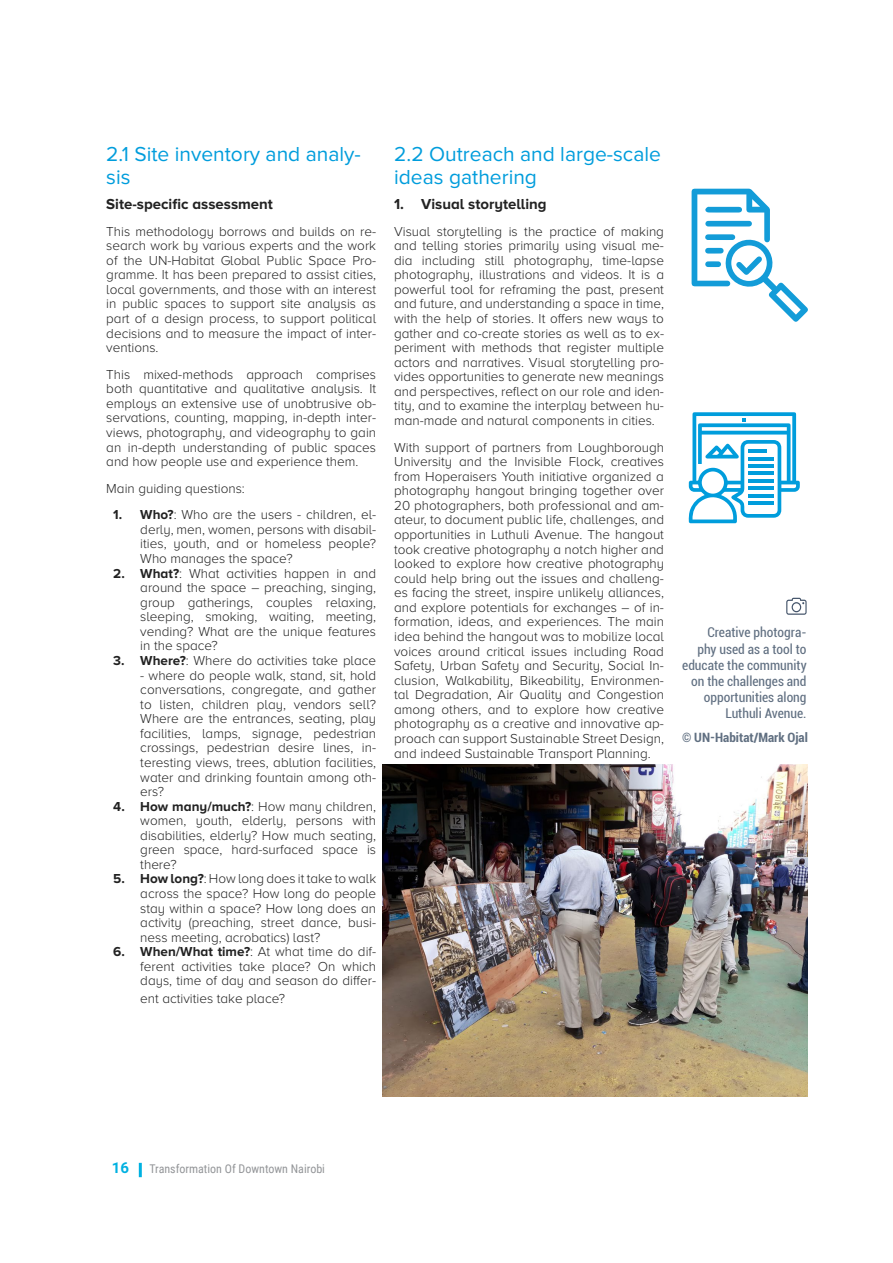
<style>
.page{position:relative;width:893px;height:1263px;background:#fff}
.page>*{position:absolute;margin:0;border:0;box-sizing:border-box;transform-origin:0 0}
.t1{font:21px/22.6px "Proxima Nova";color:#009ddc}
.t2{font:700 15px "Proxima Nova A";color:#222}
.t3{font:700 15px "Roboto";color:#00b1e1}
.t4{font:300 13.5px/14.5px "Proxima Nova A";color:#222;text-align:justify}
.t5{font:condensed 13.5px/16.2px "Roboto";color:#606f81;text-align:right}
.t6{font:700 condensed 13.5px "Roboto";color:#606f81}
.t7{font:12px "Roboto Condensed";color:#939598}
.s1{font-weight:700}
</style>
<div class="page">
<hr style="left:139px;top:1163px;width:3px;height:14px;background:#00b1e1">
<img style="left:383px;top:764px;width:425px;height:333px">
<svg style="left:786px;top:598px;width:21px;height:17px"></svg>
<svg style="left:689px;top:412px;width:111px;height:111px"></svg>
<hr style="left:748px;top:457px;width:26px;height:3px;background:#009ddc">
<hr style="left:748px;top:464px;width:26px;height:4px;background:#009ddc">
<hr style="left:748px;top:471px;width:26px;height:4px;background:#009ddc">
<hr style="left:748px;top:479px;width:26px;height:3px;background:#009ddc">
<hr style="left:748px;top:486px;width:26px;height:4px;background:#009ddc">
<hr style="left:748px;top:494px;width:26px;height:3px;background:#009ddc">
<hr style="left:748px;top:501px;width:26px;height:4px;background:#009ddc">
<hr style="left:748px;top:449px;width:18px;height:4px;background:#009ddc">
<svg style="left:692px;top:189px;width:116px;height:133px"></svg>
<h1 class="t1" style="left:106px;top:143px;width:256px">2.1 Site inventory and analy&shy;sis</h1>
<p class="t2" style="left:106px;top:195px;width:168px">Site-specific assessment</p>
<p class="t4" style="left:106px;top:224px;width:271px">This methodology borrows and builds on re&shy;search work by various experts and the work of the UN-Habitat Global Public Space Pro&shy;gramme. It has been prepared to assist cities, local governments, and those with an interest in public spaces to support site analysis as part of a design process, to support political decisions and to measure the impact of inter&shy;ventions.</p>
<p class="t4" style="left:106px;top:367px;width:271px">This mixed-methods approach comprises both quantitative and qualitative analysis. It employs an extensive use of unobtrusive ob&shy;servations, counting, mapping, in-depth inter&shy;views, photography, and videography to gain an in-depth understanding of public spaces and how people use and experience them.</p>
<p class="t4" style="left:106px;top:481px;width:140px">Main guiding questions:</p>
<p class="t4" style="left:140px;top:507px;width:237px;text-indent:-27px"><span class="s1">1. Who?</span>: Who are the users - children, el&shy;derly, men, women, persons with disabil&shy;ities, youth, and or homeless people?<br>Who manages the space?</p>
<p class="t4" style="left:140px;top:566px;width:237px;text-indent:-27px"><span class="s1">2. What?</span>: What activities happen in and around the space – preaching, singing, group gatherings, couples relaxing, sleeping, smoking, waiting, meeting, vending? What are the unique features in the space?</p>
<p class="t4" style="left:113px;top:653px;width:264px"><span class="s1">3. Where?</span>: Where do activities take place</p>
<p class="t4" style="left:140px;top:668px;width:237px">- where do people walk, stand, sit, hold conversations, congregate, and gather to listen, children play, vendors sell?<br>Where are the entrances, seating, play facilities, lamps, signage, pedestrian crossings, pedestrian desire lines, in&shy;teresting views, trees, ablution facilities, water and drinking fountain among oth&shy;ers?</p>
<p class="t4" style="left:140px;top:799px;width:237px;text-indent:-27px"><span class="s1">4. How many/much?</span>: How many children, women, youth, elderly, persons with disabilities, elderly? How much seating, green space, hard-surfaced space is there?</p>
<p class="t4" style="left:140px;top:871px;width:237px;text-indent:-27px"><span class="s1">5. How long?</span>: How long does it take to walk across the space? How long do people stay within a space? How long does an activity (preaching, street dance, busi&shy;ness meeting, acrobatics) last?</p>
<p class="t4" style="left:140px;top:944px;width:237px;text-indent:-27px"><span class="s1">6. When/What time?</span>: At what time do dif&shy;ferent activities take place? On which days, time of day and season do differ-</p>
<p class="t4" style="left:140px;top:991px;width:146px">ent activities take place?</p>
<h1 class="t1" style="left:394px;top:143px;width:268px">2.2 Outreach and large-scale ideas gathering</h1>
<p class="t2" style="left:394px;top:195px;width:154px">1. Visual storytelling</p>
<p class="t4" style="left:394px;top:224px;width:271px">Visual storytelling is the practice of making and telling stories primarily using visual me&shy;dia including still photography, time-lapse photography, illustrations and videos. It is a powerful tool for reframing the past, present and future, and understanding a space in time, with the help of stories. It offers new ways to gather and co-create stories as well as to ex&shy;periment with methods that register multiple actors and narratives. Visual storytelling pro&shy;vides opportunities to generate new meanings and perspectives, reflect on our role and iden&shy;tity, and to examine the interplay between hu&shy;man-made and natural components in cities.</p>
<p class="t4" style="left:394px;top:440px;width:271px">With support of partners from Loughborough University and the Invisible Flock, creatives from Hoperaisers Youth initiative organized a photography hangout bringing together over 20 photographers, both professional and am&shy;ateur, to document public life, challenges, and opportunities in Luthuli Avenue. The hangout took creative photography a notch higher and looked to explore how creative photography could help bring out the issues and challeng&shy;es facing the street, inspire unlikely alliances, and explore potentials for exchanges – of in&shy;formation, ideas, and experiences. The main idea behind the hangout was to mobilize local voices around critical issues including Road Safety, Urban Safety and Security, Social In&shy;clusion, Walkability, Bikeability, Environmen&shy;tal Degradation, Air Quality and Congestion among others, and to explore how creative photography as a creative and innovative ap&shy;proach can support Sustainable Street Design, and indeed Sustainable Transport Planning.</p>
<p class="t5" style="left:682px;top:624px;width:126px">Creative photogra-<br>phy used as a tool to educate the community on the challenges and opportunities along<br>Luthuli Avenue.</p>
<p class="t6" style="left:682px;top:728px;width:127px">© UN-Habitat/Mark Ojal</p>
<p class="t3" style="left:112px;top:1157px;width:19px">16</p>
<p class="t7" style="left:149px;top:1160px;width:177px">Transformation Of Downtown Nairobi</p>
</div>
